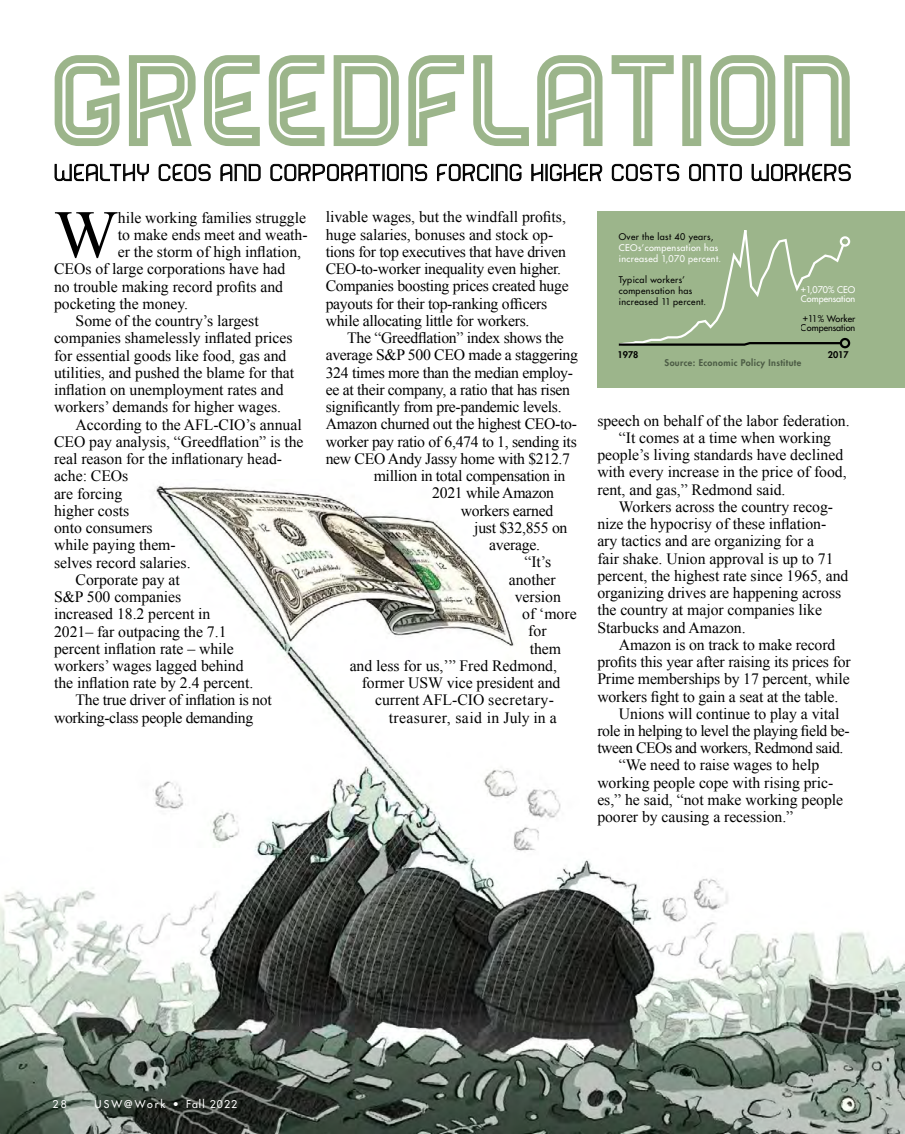
<style>
.page{position:relative;width:905px;height:1134px;background:#fff}
.page>*{position:absolute;margin:0;border:0;box-sizing:border-box;transform-origin:0 0}
.t1{font:151.5px "Bender Inline";letter-spacing:-.025em;color:#9cb58b}
.t2{font:67.8px "Times New Roman";color:#000}
.t3{font:100 27px "Bender";letter-spacing:.05em;color:#000}
.t4{font:15.75px/17.2px "Times New Roman";letter-spacing:-.005em;color:#000}
.t5{font:15.75px "Times New Roman";letter-spacing:-.03em;color:#000}
.t6{font:15.75px "Times New Roman";letter-spacing:.025em;color:#000}
.t7{font:500 10.5px "Futura Std";letter-spacing:.1em;color:#fff}
.t8{font:500 10.5px "Futura Std";letter-spacing:.12em;color:#fff}
.t9{font:500 9px/10.8px "Futura Std";letter-spacing:.04em;color:#000}
.t10{font:500 9px/10.8px "Futura Std";letter-spacing:.04em;color:#fff}
.t11{font:800 9px "Futura Std";letter-spacing:.04em;color:#4c5c45}
.t12{font:500 9px/9px "Futura Std";color:#fff}
.t13{font:500 9px/9px "Futura Std";color:#000}
.t14{font:800 9px "Futura Std";color:#000}
</style>
<div class="page">
<img style="left:0;top:483px;width:904px;height:651px">
<hr style="left:904px;top:0;width:1px;height:1134px;background:#002453">
<div style="left:597px;top:212px;width:307px;height:176px;background:#9cb58b"></div>
<svg style="left:618px;top:230px;width:226px;height:117px"></svg>
<div style="left:839px;top:236px;width:11px;height:11px;border:2px solid #fff;border-radius:50%"></div>
<div style="left:839px;top:338px;width:11px;height:10px;border:2px solid #000;border-radius:50%"></div>
<h1 class="t1" style="left:47px;top:23px;width:810px">GREEDFLATION</h1>
<h3 class="t3" style="left:54px;top:159px;width:798px">WEALTHY CEOS AND CORPORATIONS FORCING HIGHER COSTS ONTO WORKERS</h3>
<h2 class="t2" style="left:54px;top:189px;width:66px">W</h2>
<p class="t4" style="left:118px;top:208px;width:190px">hile working families struggle</p>
<p class="t4" style="left:118px;top:226px;width:191px">to make ends meet and weath-</p>
<p class="t4" style="left:118px;top:243px;width:185px">er the storm of high inflation,</p>
<p class="t4" style="left:54px;top:260px;width:233px">CEOs of large corporations have had</p>
<p class="t4" style="left:54px;top:277px;width:230px">no trouble making record profits and</p>
<p class="t4" style="left:54px;top:295px;width:136px">pocketing the money.</p>
<p class="t4" style="left:76px;top:312px;width:184px">Some of the country’s largest</p>
<p class="t4" style="left:54px;top:329px;width:240px">companies shamelessly inflated prices</p>
<p class="t4" style="left:54px;top:346px;width:234px">for essential goods like food, gas and</p>
<p class="t4" style="left:54px;top:364px;width:242px">utilities, and pushed the blame for that</p>
<p class="t4" style="left:54px;top:381px;width:231px">inflation on unemployment rates and</p>
<p class="t4" style="left:54px;top:398px;width:228px">workers’ demands for higher wages.</p>
<p class="t4" style="left:76px;top:415px;width:227px">According to the AFL-CIO’s annual</p>
<p class="t4" style="left:54px;top:433px;width:251px">CEO pay analysis, “Greedflation” is the</p>
<p class="t4" style="left:54px;top:450px;width:229px">real reason for the inflationary head-</p>
<p class="t4" style="left:54px;top:467px;width:76px">ache: CEOs</p>
<p class="t4" style="left:54px;top:484px;width:70px">are forcing</p>
<p class="t4" style="left:54px;top:502px;width:77px">higher costs</p>
<p class="t4" style="left:54px;top:519px;width:100px">onto consumers</p>
<p class="t4" style="left:54px;top:536px;width:123px">while paying them-</p>
<p class="t4" style="left:54px;top:553px;width:138px">selves record salaries.</p>
<p class="t4" style="left:76px;top:571px;width:106px">Corporate pay at</p>
<p class="t4" style="left:54px;top:588px;width:129px">S&amp;P 500 companies</p>
<p class="t4" style="left:54px;top:605px;width:158px">increased 18.2 percent in</p>
<p class="t4" style="left:54px;top:622px;width:174px">2021– far outpacing the 7.1</p>
<p class="t4" style="left:54px;top:640px;width:181px">percent inflation rate – while</p>
<p class="t4" style="left:54px;top:657px;width:191px">workers’ wages lagged behind</p>
<p class="t4" style="left:54px;top:674px;width:201px">the inflation rate by 2.4 percent.</p>
<p class="t4" style="left:76px;top:691px;width:198px">The true driver of inflation is not</p>
<p class="t4" style="left:54px;top:709px;width:201px">working-class people demanding</p>
<p class="t4" style="left:326px;top:208px;width:244px">livable wages, but the windfall profits, huge salaries, bonuses and stock op&shy;tions for top executives that have driven CEO-to-worker inequality even higher.<br>Companies boosting prices created huge payouts for their top-ranking officers while allocating little for workers.</p>
<p class="t4" style="left:347px;top:329px;width:218px">The “Greedflation” index shows the</p>
<p class="t4" style="left:326px;top:346px;width:254px">average S&amp;P 500 CEO made a staggering</p>
<p class="t4" style="left:326px;top:364px;width:249px">324 times more than the median employ-</p>
<p class="t4" style="left:326px;top:381px;width:246px">ee at their company, a ratio that has risen</p>
<p class="t4" style="left:326px;top:398px;width:237px">significantly from pre-pandemic levels.</p>
<p class="t4" style="left:326px;top:415px;width:253px">Amazon churned out the highest CEO-to-</p>
<p class="t4" style="left:326px;top:433px;width:252px">worker pay ratio of 6,474 to 1, sending its</p>
<p class="t4" style="left:326px;top:450px;width:246px">new CEO Andy Jassy home with $212.7</p>
<p class="t4" style="left:374px;top:467px;width:193px">million in total compensation in</p>
<p class="t4" style="left:432px;top:484px;width:123px">2021 while Amazon</p>
<p class="t4" style="left:461px;top:502px;width:94px">workers earned</p>
<p class="t4" style="left:474px;top:519px;width:95px">just $32,855 on</p>
<p class="t4" style="left:489px;top:536px;width:52px">average.</p>
<p class="t4" style="left:524px;top:553px;width:28px">“It’s</p>
<p class="t4" style="left:509px;top:571px;width:48px">another</p>
<p class="t4" style="left:515px;top:588px;width:48px">version</p>
<p class="t4" style="left:522px;top:605px;width:56px">of ‘more</p>
<p class="t4" style="left:528px;top:622px;width:20px">for</p>
<p class="t4" style="left:530px;top:640px;width:33px">them</p>
<p class="t4" style="left:350px;top:657px;width:209px">and less for us,’” Fred Redmond,</p>
<p class="t4" style="left:362px;top:674px;width:200px">former USW vice president and</p>
<p class="t4" style="left:375px;top:691px;width:180px">current AFL-CIO secretary-</p>
<p class="t6" style="left:389px;top:707px;width:169px">treasurer, said in July in a</p>
<p class="t9" style="left:618px;top:232px;width:96px">Over the last 40 years,</p>
<p class="t10" style="left:618px;top:242px;width:104px">CEOs’compensation has increased 1,070 percent.</p>
<p class="t9" style="left:618px;top:275px;width:89px">Typical workers’ compensation has increased 11 percent.</p>
<p class="t12" style="left:800px;top:285px;width:56px">+1,070% CEO<br>Compensation</p>
<p class="t13" style="left:801px;top:314px;width:56px">+11% Worker<br>Compensation</p>
<p class="t14" style="left:617px;top:349px;width:22px">1978</p>
<p class="t14" style="left:827px;top:349px;width:22px">2017</p>
<p class="t11" style="left:664px;top:357px;width:138px">Source: Economic Policy Institute</p>
<p class="t4" style="left:597px;top:411px;width:254px">speech on behalf of the labor federation.</p>
<p class="t4" style="left:619px;top:429px;width:213px">“It comes at a time when working</p>
<p class="t4" style="left:597px;top:446px;width:247px">people’s living standards have declined</p>
<p class="t4" style="left:597px;top:463px;width:251px">with every increase in the price of food,</p>
<p class="t4" style="left:597px;top:480px;width:190px">rent, and gas,” Redmond said.</p>
<p class="t4" style="left:619px;top:498px;width:216px">Workers across the country recog-</p>
<p class="t4" style="left:597px;top:515px;width:230px">nize the hypocrisy of these inflation-</p>
<p class="t4" style="left:597px;top:532px;width:218px">ary tactics and are organizing for a</p>
<p class="t4" style="left:597px;top:549px;width:238px">fair shake. Union approval is up to 71</p>
<p class="t4" style="left:597px;top:567px;width:252px">percent, the highest rate since 1965, and</p>
<p class="t4" style="left:597px;top:584px;width:245px">organizing drives are happening across</p>
<p class="t4" style="left:597px;top:601px;width:226px">the country at major companies like</p>
<p class="t4" style="left:597px;top:618px;width:150px">Starbucks and Amazon.</p>
<p class="t4" style="left:619px;top:636px;width:218px">Amazon is on track to make record</p>
<p class="t4" style="left:597px;top:653px;width:255px">profits this year after raising its prices for</p>
<p class="t4" style="left:597px;top:670px;width:254px">Prime memberships by 17 percent, while</p>
<p class="t4" style="left:597px;top:687px;width:242px">workers fight to gain a seat at the table.</p>
<p class="t4" style="left:619px;top:705px;width:222px">Unions will continue to play a vital</p>
<p class="t5" style="left:597px;top:720px;width:254px">role in helping to level the playing field be-</p>
<p class="t5" style="left:597px;top:737px;width:247px">tween CEOs and workers, Redmond said.</p>
<p class="t4" style="left:619px;top:756px;width:202px">“We need to raise wages to help</p>
<p class="t4" style="left:597px;top:774px;width:237px">working people cope with rising pric-</p>
<p class="t4" style="left:597px;top:791px;width:247px">es,” he said, “not make working people</p>
<p class="t4" style="left:597px;top:808px;width:197px">poorer by causing a recession.”</p>
<p class="t8" style="left:52px;top:1098px;width:16px">28</p>
<p class="t7" style="left:95px;top:1098px;width:144px">USW@Work • Fall 2022</p>
</div>
